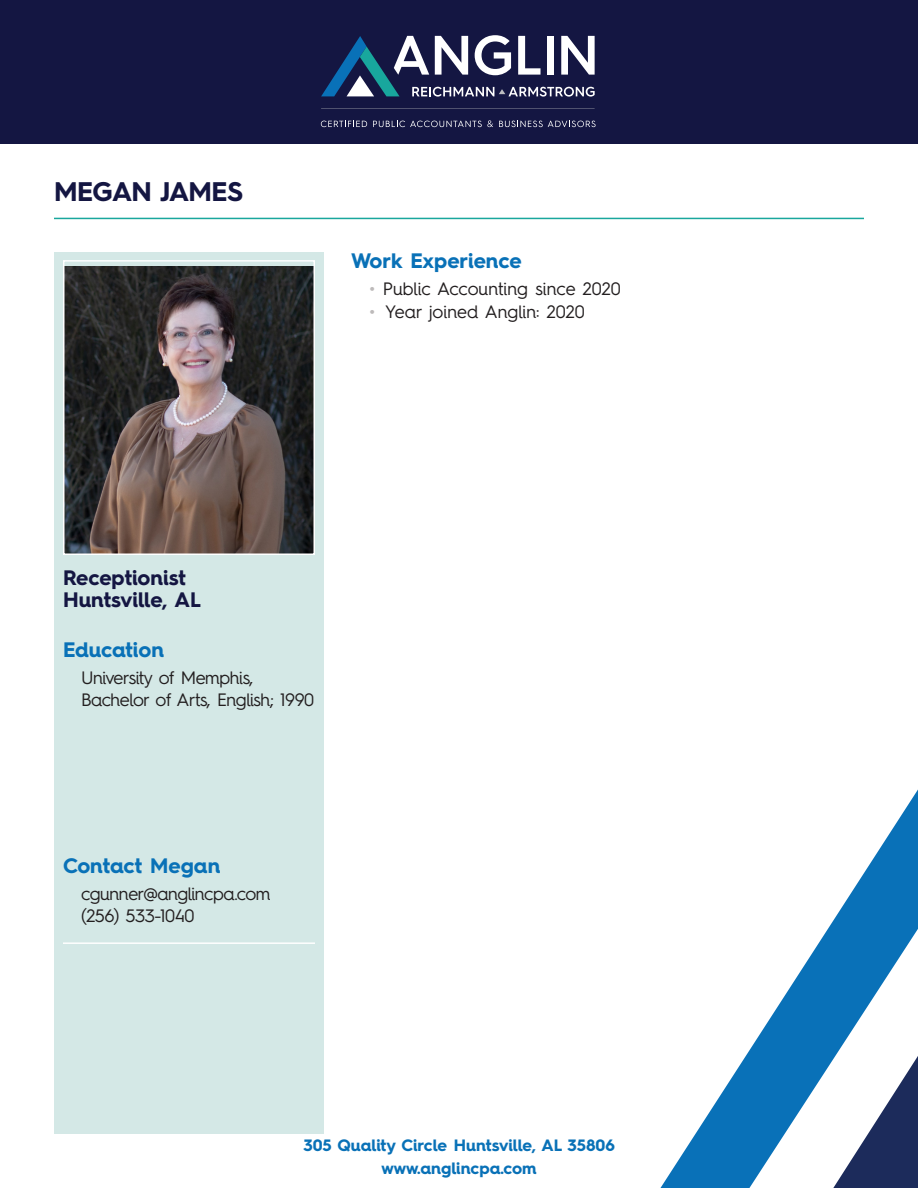
<style>
.page{position:relative;width:918px;height:1188px;background:#fff}
.page>*{position:absolute;margin:0;border:0;box-sizing:border-box;transform-origin:0 0}
.t1{font:700 27px "Hurme Geometric Sans 4";letter-spacing:-.02em;color:#141642}
.Bio_Header{font:700 21px "Hurme Geometric Sans 4";color:#0971b7}
.Bio_Header-2{font:700 21px/22.5px "Hurme Geometric Sans 4";color:#141642}
.Body_Copy_12pt_Indent{font:18px/22.5px "Hurme Geometric Sans 4";letter-spacing:-.025em;color:#231f20}
.Body_Copy_12pt_Indent-2{font:18px "Hurme Geometric Sans 4";color:#231f20}
.Bio_Header-3{font:700 16.5px/22.5px "Hurme Geometric Sans 4";color:#0971b7;text-align:center}
.s1{font-size:24px;color:#bdbaba}
</style>
<div class="page">
<div style="left:54px;top:252px;width:270px;height:882px;background:#d4e8e6"></div>
<div style="left:0;top:0;width:918px;height:144px;background:#141642"></div>
<svg style="left:660px;top:789px;width:258px;height:399px"></svg>
<svg style="left:833px;top:1056px;width:85px;height:132px"></svg>
<svg style="left:321px;top:121px;width:46px;height:6px"></svg>
<svg style="left:373px;top:120px;width:120px;height:7px"></svg>
<svg style="left:499px;top:121px;width:97px;height:6px"></svg>
<svg style="left:321px;top:35px;width:274px;height:62px"></svg>
<hr style="left:321px;top:108px;width:274px;height:1px;background:#bcbdc0">
<hr style="left:54px;top:218px;width:810px;height:1px;background:#19a79d">
<img style="left:66px;top:266px;width:246px;height:286px">
<div style="left:63px;top:260px;width:252px;height:295px;border:2px solid #fff"></div>
<hr style="left:63px;top:942px;width:252px;height:2px;background:#fff">
<p class="t1" style="left:54px;top:172px;width:191px">MEGAN JAMES</p>
<p class="Bio_Header" style="left:351px;top:246px;width:172px">Work Experience</p>
<p class="Body_Copy_12pt_Indent-2" style="left:369px;top:276px;width:253px"><span class="s1">•</span> Public Accounting since 2020</p>
<p class="Body_Copy_12pt_Indent-2" style="left:369px;top:299px;width:217px"><span class="s1">•</span> Year joined Anglin: 2020</p>
<p class="Bio_Header-2" style="left:63px;top:566px;width:140px">Receptionist<br>Huntsville, AL</p>
<p class="Bio_Header" style="left:63px;top:635px;width:103px">Education</p>
<p class="Body_Copy_12pt_Indent" style="left:81px;top:666px;width:235px">University of Memphis,<br>Bachelor of Arts, English; 1990</p>
<p class="Bio_Header" style="left:63px;top:851px;width:159px">Contact Megan</p>
<p class="Body_Copy_12pt_Indent" style="left:81px;top:882px;width:191px">cgunner@anglincpa.com (256) 533-1040</p>
<p class="Bio_Header-3" style="left:303px;top:1134px;width:313px">305 Quality Circle Huntsville, AL 35806 www.anglincpa.com</p>
</div>
